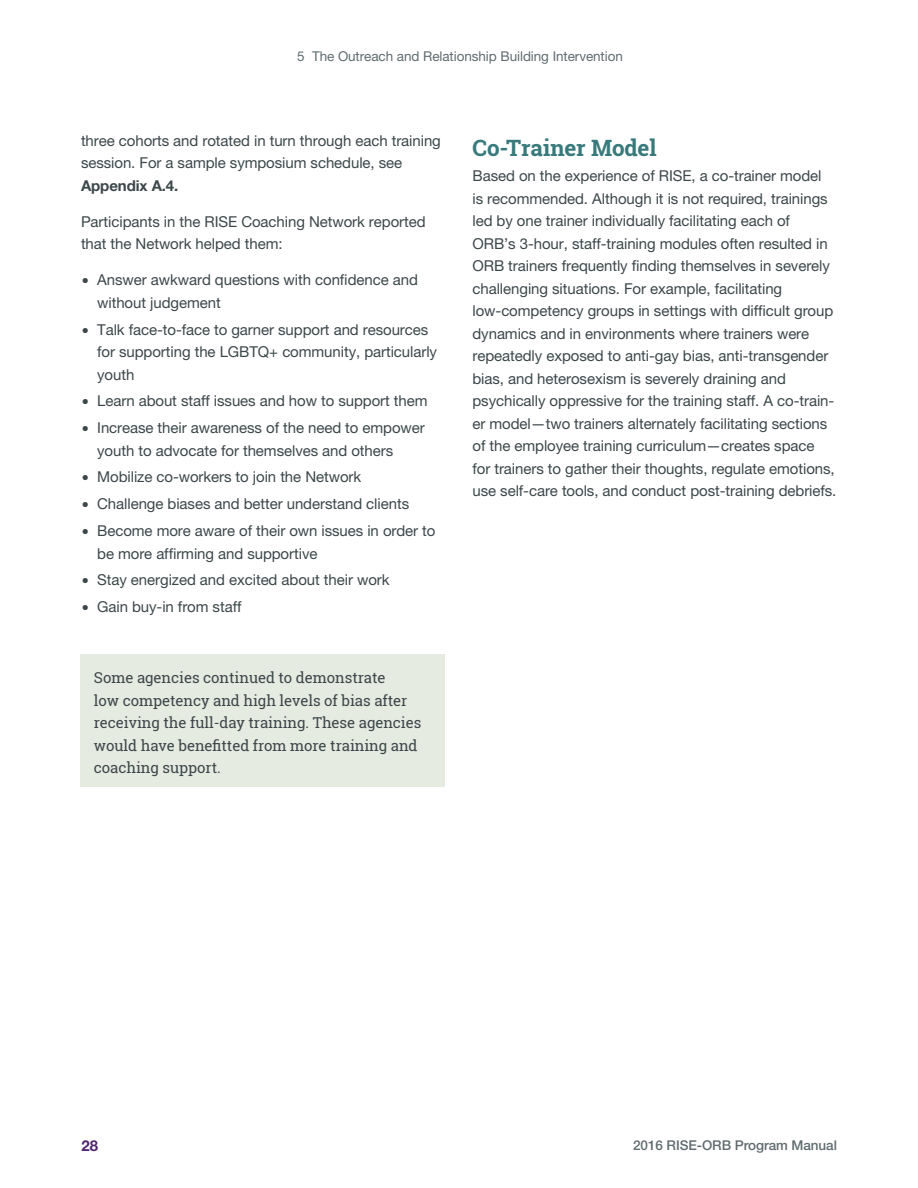
<style>
.page{position:relative;width:918px;height:1188px;background:#fff}
.page>*{position:absolute;margin:0;border:0;box-sizing:border-box;transform-origin:0 0}
.t1{font:700 22.5px "Roboto Slab";letter-spacing:-.005em;color:#38797b}
.t2{font:15px/22.5px "Helvetica Neue LT Pro";letter-spacing:-.005em;color:#3c474a}
.t3{font:15px/22.5px "Roboto Slab";letter-spacing:-.005em;color:#3c474a}
.t4{font:700 15px "Helvetica Neue LT Pro";color:#502671}
.t5{font:13.5px "Helvetica Neue LT Pro";letter-spacing:-.005em;color:#606c6f}
.t6{font:500 13.5px "Helvetica Neue LT Pro";letter-spacing:-.005em;color:#606c6f}
.s1{font-weight:700}
.s2{font-family:"Lucida Sans Unicode"}
</style>
<div class="page">
<div style="left:80px;top:654px;width:365px;height:133px;background:#e6ebe1"></div>
<p class="t5" style="left:297px;top:49px;width:327px">5 The Outreach and Relationship Building Intervention</p>
<p class="t2" style="left:81px;top:129px;width:361px">three cohorts and rotated in turn through each training session. For a sample symposium schedule, see<br><span class="s1">Appendix A.4.</span></p>
<p class="t2" style="left:81px;top:210px;width:346px">Participants in the RISE Coaching Network reported that the Network helped them:</p>
<p class="t2" style="left:97px;top:268px;width:322px;text-indent:-16px"><span class="s2">∙</span> Answer awkward questions with confidence and without judgement</p>
<p class="t2" style="left:97px;top:318px;width:341px;text-indent:-16px"><span class="s2">∙</span> Talk face-to-face to garner support and resources for supporting the LGBTQ+ community, particularly youth</p>
<p class="t2" style="left:81px;top:390px;width:348px"><span class="s2">∙</span> Learn about staff issues and how to support them</p>
<p class="t2" style="left:97px;top:416px;width:329px;text-indent:-16px"><span class="s2">∙</span> Increase their awareness of the need to empower youth to advocate for themselves and others</p>
<p class="t2" style="left:81px;top:466px;width:282px"><span class="s2">∙</span> Mobilize co-workers to join the Network</p>
<p class="t2" style="left:81px;top:493px;width:330px"><span class="s2">∙</span> Challenge biases and better understand clients</p>
<p class="t2" style="left:97px;top:519px;width:340px;text-indent:-16px"><span class="s2">∙</span> Become more aware of their own issues in order to be more affirming and supportive</p>
<p class="t2" style="left:81px;top:569px;width:310px"><span class="s2">∙</span> Stay energized and excited about their work</p>
<p class="t2" style="left:81px;top:595px;width:162px"><span class="s2">∙</span> Gain buy-in from staff</p>
<p class="t3" style="left:94px;top:666px;width:329px">Some agencies continued to demonstrate<br>low competency and high levels of bias after receiving the full-day training. These agencies would have benefitted from more training and coaching support.</p>
<h3 class="t1" style="left:472px;top:132px;width:186px">Co-Trainer Model</h3>
<p class="t2" style="left:472px;top:164px;width:365px">Based on the experience of RISE, a co-trainer model<br>is recommended. Although it is not required, trainings led by one trainer individually facilitating each of ORB’s 3-hour, staff-training modules often resulted in ORB trainers frequently finding themselves in severely challenging situations. For example, facilitating low-competency groups in settings with difficult group dynamics and in environments where trainers were repeatedly exposed to anti-gay bias, anti-transgender bias, and heterosexism is severely draining and psychically oppressive for the training staff. A co-train&shy;er model—two trainers alternately facilitating sections of the employee training curriculum—creates space<br>for trainers to gather their thoughts, regulate emotions, use self-care tools, and conduct post-training debriefs.</p>
<p class="t4" style="left:81px;top:1136px;width:18px">28</p>
<p class="t6" style="left:633px;top:1137px;width:205px">2016 RISE-ORB Program Manual</p>
</div>
